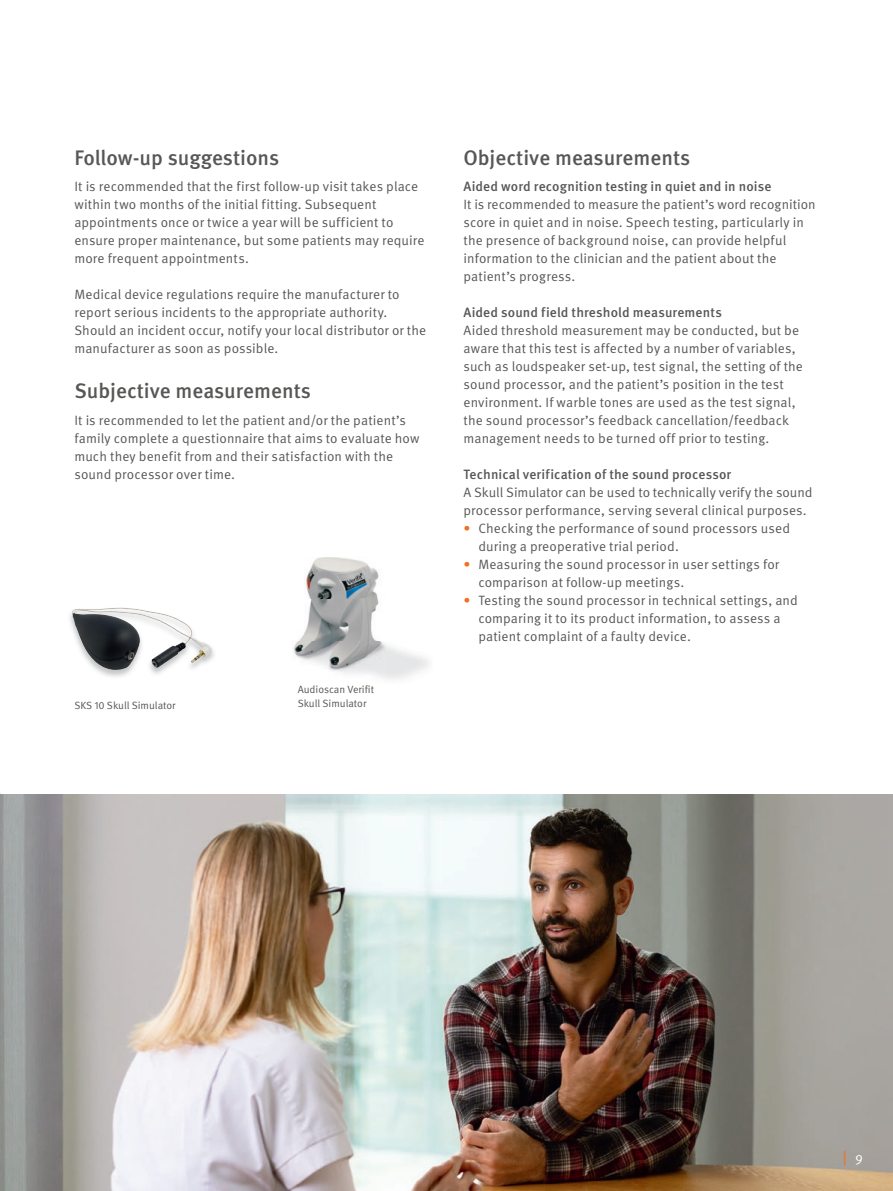
<style>
.page{position:relative;width:893px;height:1191px;background:#fff}
.page>*{position:absolute;margin:0;border:0;box-sizing:border-box;transform-origin:0 0}
.t1{font:500 21px "Meta Pro OM";color:#575855}
.t2{font:13.5px/18px "Meta Pro OM";letter-spacing:.005em;color:#575855}
.t3{font:500 13.5px "Meta Pro OM";letter-spacing:.01em;color:#575855}
.t4{font:13.5px "Meta Pro OM";color:#fff}
.t5{font:10.5px/13.5px "Meta Pro OM";color:#575855}
.s1{color:#f36e21}
</style>
<div class="page">
<img style="left:0;top:794px;width:893px;height:397px">
<img style="left:70px;top:609px;width:144px;height:68px">
<img style="left:72px;top:607px;width:68px;height:63px">
<img style="left:293px;top:558px;width:137px;height:122px">
<svg style="left:844px;top:1150px;width:1px;height:15px"></svg>
<h1 class="t1" style="left:74px;top:144px;width:206px">Follow-up suggestions</h1>
<p class="t2" style="left:74px;top:178px;width:352px">It is recommended that the first follow-up visit takes place within two months of the initial fitting. Subsequent appointments once or twice a year will be sufficient to ensure proper maintenance, but some patients may require more frequent appointments.</p>
<p class="t2" style="left:74px;top:286px;width:353px">Medical device regulations require the manufacturer to report serious incidents to the appropriate authority.<br>Should an incident occur, notify your local distributor or the manufacturer as soon as possible.</p>
<h1 class="t1" style="left:74px;top:378px;width:238px">Subjective measurements</h1>
<p class="t2" style="left:74px;top:411px;width:347px">It is recommended to let the patient and/or the patient’s family complete a questionnaire that aims to evaluate how much they benefit from and their satisfaction with the sound processor over time.</p>
<p class="t5" style="left:74px;top:698px;width:103px">SKS 10 Skull Simulator</p>
<p class="t5" style="left:298px;top:683px;width:78px">Audioscan Verifit<br>Skull Simulator</p>
<h1 class="t1" style="left:463px;top:144px;width:228px">Objective measurements</h1>
<p class="t3" style="left:463px;top:178px;width:309px">Aided word recognition testing in quiet and in noise</p>
<p class="t2" style="left:463px;top:196px;width:354px">It is recommended to measure the patient’s word recognition score in quiet and in noise. Speech testing, particularly in the presence of background noise, can provide helpful information to the clinician and the patient about the patient’s progress.</p>
<p class="t3" style="left:463px;top:304px;width:260px">Aided sound field threshold measurements</p>
<p class="t2" style="left:463px;top:322px;width:341px">Aided threshold measurement may be conducted, but be aware that this test is affected by a number of variables, such as loudspeaker set-up, test signal, the setting of the sound processor, and the patient’s position in the test environment. If warble tones are used as the test signal, the sound processor’s feedback cancellation/feedback management needs to be turned off prior to testing.</p>
<p class="t3" style="left:463px;top:466px;width:269px">Technical verification of the sound processor</p>
<p class="t2" style="left:463px;top:484px;width:351px">A Skull Simulator can be used to technically verify the sound processor performance, serving several clinical purposes.</p>
<p class="t2" style="left:478px;top:520px;width:313px;text-indent:-15px"><span class="s1">•</span> Checking the performance of sound processors used during a preoperative trial period.</p>
<p class="t2" style="left:478px;top:556px;width:302px;text-indent:-15px"><span class="s1">•</span> Measuring the sound processor in user settings for comparison at follow-up meetings.</p>
<p class="t2" style="left:478px;top:592px;width:321px;text-indent:-15px"><span class="s1">•</span> Testing the sound processor in technical settings, and comparing it to its product information, to assess a patient complaint of a faulty device.</p>
<p class="t4" style="left:855px;top:1151px;width:9px">9</p>
</div>
